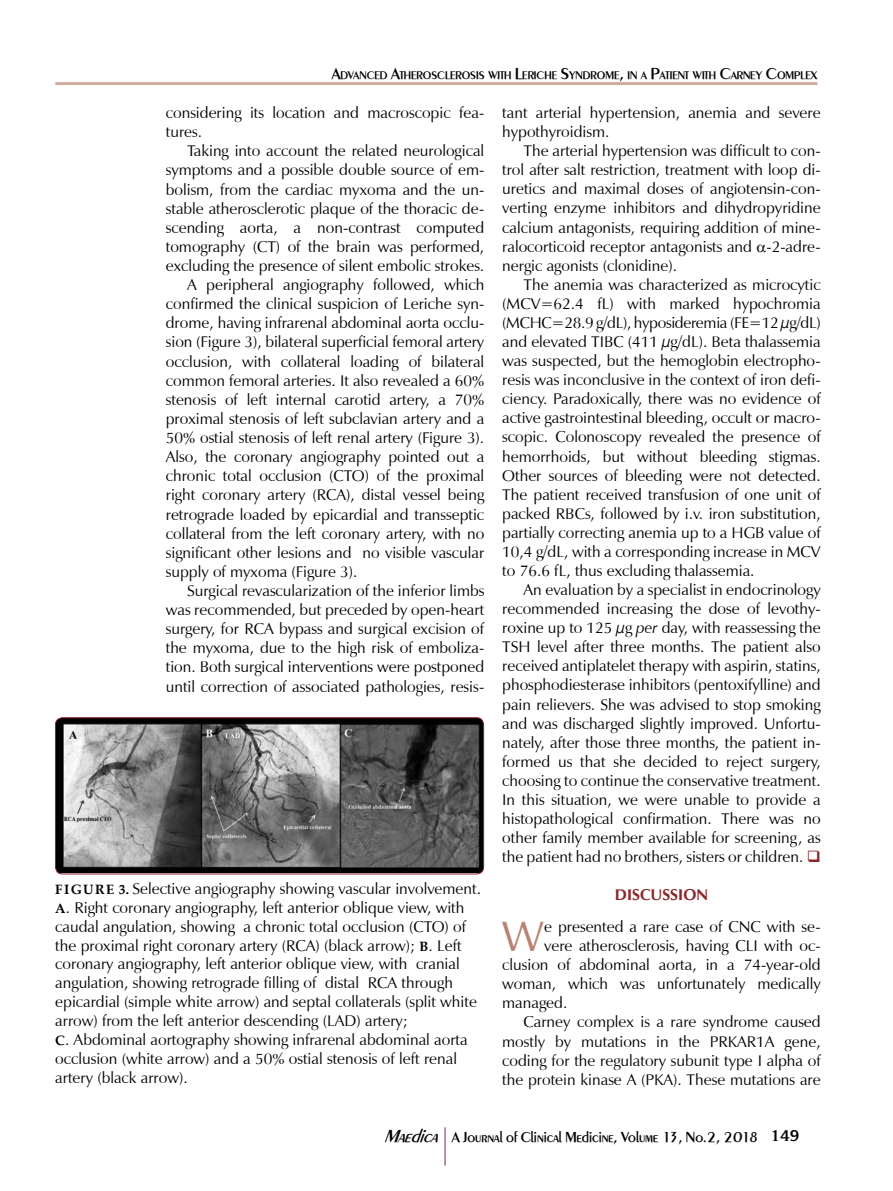
<style>
.page{position:relative;width:893px;height:1191px;background:#fff}
.page>*{position:absolute;margin:0;border:0;box-sizing:border-box;transform-origin:0 0}
.t1{font:43.35px "Z Humanist Normal";color:#b98272}
.t2{font:15.75px/19px "Z Humanist Normal";color:#000}
.t3{font:700 15.75px "Z Humanist";color:#8a2529}
.t4{font:500 15px "Peinaud";color:#000}
.t5{font:500 11.55px "Peinaud";color:#000}
.s1{font-size:16.5px}
.s2{font-family:"Palatino Linotype";font-weight:700;font-size:13.5px}
.s3{font-family:"Z Humanist";font-style:italic}
.s4{color:#8a2529}
.s5{font-style:italic;font-size:18px}
.s6{font-family:"Korina";font-weight:700}
</style>
<div class="page">
<hr style="left:55px;top:82px;width:762px;height:3px;background:#d0aca0">
<hr style="left:445px;top:1127px;width:1px;height:38px;background:#8a2529">
<img style="left:55px;top:718px;width:429px;height:155px">
<div style="left:55px;top:717px;width:429px;height:157px;border:1px solid #8a2529;border-radius:7px"></div>
<p class="t5" style="left:332px;top:68px;width:487px"><span class="s1">A</span>DVANCED <span class="s1">A</span>THEROSCLEROSIS WITH <span class="s1">L</span>ERICHE <span class="s1">S</span>YNDROME<span class="s1">,</span> IN A <span class="s1">P</span>ATIENT WITH <span class="s1">C</span>ARNEY <span class="s1">C</span>OMPLEX</p>
<p class="t2" style="left:166px;top:103px;width:320px">considering its location and macroscopic fea&shy;tures.</p>
<p class="t2" style="left:187px;top:142px;width:299px">Taking into account the related neurological</p>
<p class="t2" style="left:166px;top:161px;width:320px">symptoms and a possible double source of em-</p>
<p class="t2" style="left:166px;top:180px;width:320px">bolism, from the cardiac myxoma and the un-</p>
<p class="t2" style="left:166px;top:199px;width:320px">stable atherosclerotic plaque of the thoracic de-</p>
<p class="t2" style="left:166px;top:218px;width:320px">scending aorta, a non-contrast computed</p>
<p class="t2" style="left:166px;top:237px;width:320px">tomography (CT) of the brain was performed,</p>
<p class="t2" style="left:166px;top:256px;width:320px">excluding the presence of silent embolic strokes.</p>
<p class="t2" style="left:187px;top:275px;width:299px">A peripheral angiography followed, which</p>
<p class="t2" style="left:166px;top:295px;width:320px">confirmed the clinical suspicion of Leriche syn-</p>
<p class="t2" style="left:166px;top:314px;width:320px">drome, having infrarenal abdominal aorta occlu-</p>
<p class="t2" style="left:166px;top:333px;width:320px">sion (Figure 3), bilateral superficial femoral artery</p>
<p class="t2" style="left:166px;top:352px;width:320px">occlusion, with collateral loading of bilateral</p>
<p class="t2" style="left:166px;top:371px;width:320px">common femoral arteries. It also revealed a 60%</p>
<p class="t2" style="left:166px;top:390px;width:320px">stenosis of left internal carotid artery, a 70%</p>
<p class="t2" style="left:166px;top:409px;width:320px">proximal stenosis of left subclavian artery and a</p>
<p class="t2" style="left:166px;top:428px;width:320px">50% ostial stenosis of left renal artery (Figure 3).</p>
<p class="t2" style="left:166px;top:447px;width:320px">Also, the coronary angiography pointed out a</p>
<p class="t2" style="left:166px;top:466px;width:320px">chronic total occlusion (CTO) of the proximal</p>
<p class="t2" style="left:166px;top:486px;width:320px">right coronary artery (RCA), distal vessel being</p>
<p class="t2" style="left:166px;top:505px;width:320px">retrograde loaded by epicardial and transseptic</p>
<p class="t2" style="left:166px;top:524px;width:320px">collateral from the left coronary artery, with no</p>
<p class="t2" style="left:166px;top:543px;width:320px">significant other lesions and no visible vascular</p>
<p class="t2" style="left:166px;top:562px;width:193px">supply of myxoma (Figure 3).</p>
<p class="t2" style="left:187px;top:581px;width:299px">Surgical revascularization of the inferior limbs</p>
<p class="t2" style="left:166px;top:600px;width:320px">was recommended, but preceded by open-heart</p>
<p class="t2" style="left:166px;top:619px;width:320px">surgery, for RCA bypass and surgical excision of</p>
<p class="t2" style="left:166px;top:638px;width:320px">the myxoma, due to the high risk of emboliza-</p>
<p class="t2" style="left:166px;top:658px;width:320px">tion. Both surgical interventions were postponed</p>
<p class="t2" style="left:166px;top:677px;width:320px">until correction of associated pathologies, resis-</p>
<p class="t2" style="left:55px;top:879px;width:427px"><span class="s2">FIGURE 3.</span> Selective angiography showing vascular involvement.<br><span class="s2">A</span>. Right coronary angiography, left anterior oblique view, with caudal angulation, showing a chronic total occlusion (CTO) of the proximal right coronary artery (RCA) (black arrow); <span class="s2">B</span>. Left coronary angiography, left anterior oblique view, with cranial angulation, showing retrograde filling of distal RCA through epicardial (simple white arrow) and septal collaterals (split white arrow) from the left anterior descending (LAD) artery;<br><span class="s2">C</span>. Abdominal aortography showing infrarenal abdominal aorta occlusion (white arrow) and a 50% ostial stenosis of left renal artery (black arrow).</p>
<p class="t2" style="left:502px;top:103px;width:320px">tant arterial hypertension, anemia and severe hypothyroidism.</p>
<p class="t2" style="left:502px;top:142px;width:320px;text-align:justify;text-indent:21px">The arterial hypertension was difficult to con&shy;trol after salt restriction, treatment with loop di&shy;uretics and maximal doses of angiotensin-con&shy;verting enzyme inhibitors and dihydropyridine calcium antagonists, requiring addition of mine&shy;ralocorticoid receptor antagonists and -2-adre&shy;nergic agonists (clonidine).</p>
<p class="t2" style="left:502px;top:275px;width:320px;text-align:justify;text-indent:21px">The anemia was characterized as microcytic (MCV=62.4 fL) with marked hypochromia (MCHC=28.9 g/dL), hyposideremia (FE=12 µg/dL) and elevated TIBC (411 µg/dL). Beta thalassemia was suspected, but the hemoglobin electropho&shy;resis was inconclusive in the context of iron defi&shy;ciency. Paradoxically, there was no evidence of active gastrointestinal bleeding, occult or macro&shy;scopic. Colonoscopy revealed the presence of hemorrhoids, but without bleeding stigmas.<br>Other sources of bleeding were not detected.<br>The patient received transfusion of one unit of packed RBCs, followed by i.v. iron substitution, partially correcting anemia up to a HGB value of 10,4 g/dL, with a corresponding increase in MCV to 76.6 fL, thus excluding thalassemia.</p>
<p class="t2" style="left:502px;top:580px;width:320px;text-align:justify;text-indent:21px">An evaluation by a specialist in endocrinology recommended increasing the dose of levothy&shy;roxine up to 125 µg <span class="s3">per</span> day, with reassessing the TSH level after three months. The patient also received antiplatelet therapy with aspirin, statins, phosphodiesterase inhibitors (pentoxifylline) and pain relievers. She was advised to stop smoking and was discharged slightly improved. Unfortu&shy;nately, after those three months, the patient in&shy;formed us that she decided to reject surgery, choosing to continue the conservative treatment.<br>In this situation, we were unable to provide a histopathological confirmation. There was no other family member available for screening, as the patient had no brothers, sisters or children. <span class="s4">❑</span></p>
<p class="t3" style="left:615px;top:885px;width:95px">DISCUSSION</p>
<h1 class="t1" style="left:501px;top:911px;width:44px">W</h1>
<p class="t2" style="left:544px;top:917px;width:278px">e presented a rare case of CNC with se-</p>
<p class="t2" style="left:544px;top:936px;width:278px">vere atherosclerosis, having CLI with oc-</p>
<p class="t2" style="left:502px;top:955px;width:320px">clusion of abdominal aorta, in a 74-year-old</p>
<p class="t2" style="left:502px;top:974px;width:320px">woman, which was unfortunately medically</p>
<p class="t2" style="left:502px;top:993px;width:67px">managed.</p>
<p class="t2" style="left:523px;top:1012px;width:299px">Carney complex is a rare syndrome caused</p>
<p class="t2" style="left:502px;top:1031px;width:320px">mostly by mutations in the PRKAR1A gene,</p>
<p class="t2" style="left:502px;top:1051px;width:320px">coding for the regulatory subunit type I alpha of</p>
<p class="t2" style="left:502px;top:1070px;width:320px">the protein kinase A (PKA). These mutations are</p>
<p class="t4" style="left:384px;top:1127px;width:417px"><span class="s5">Maedica</span> A Journal of Clinical Medicine, Volume 13, No.2, 2018 <span class="s6">149</span></p>
</div>
